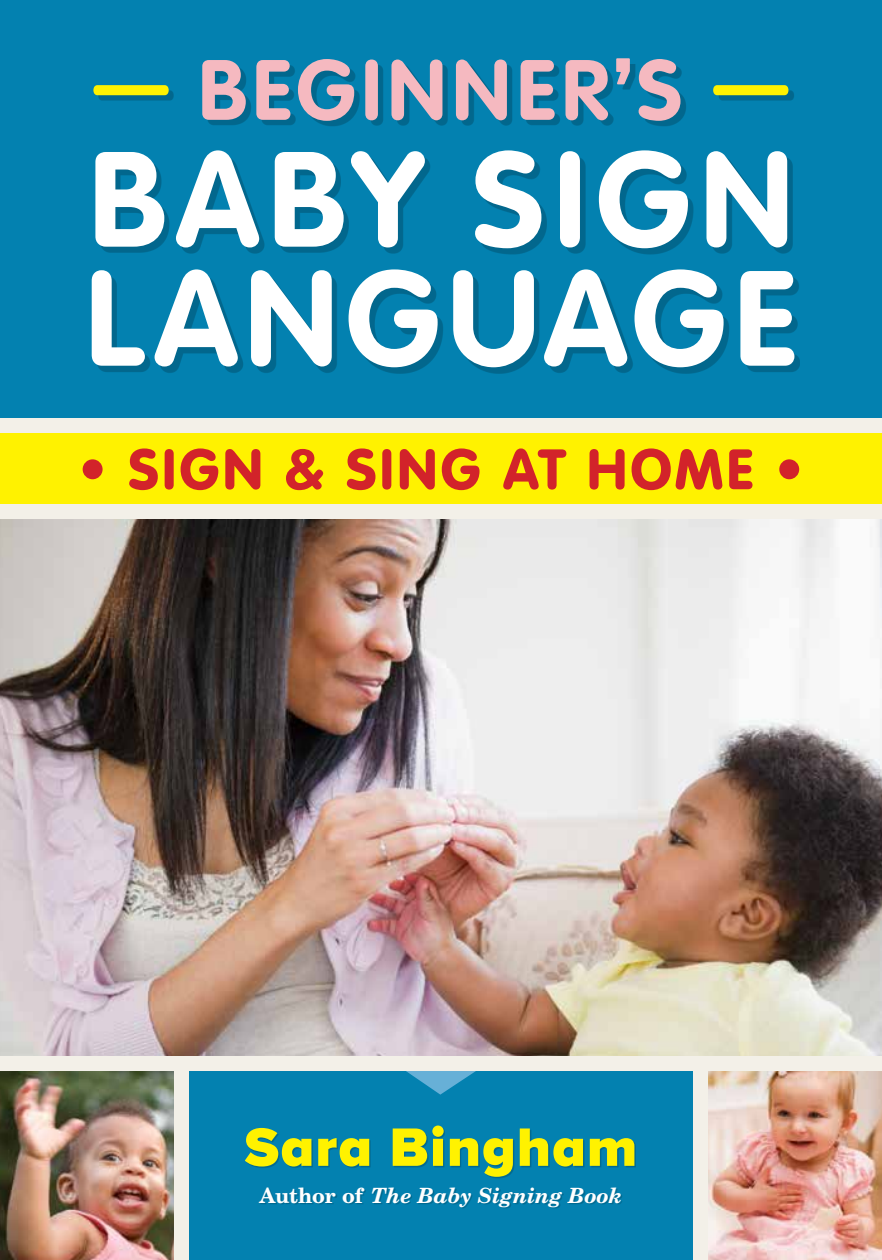
<style>
.page{position:relative;width:882px;height:1260px;background:#f3f0e8}
.page>*{position:absolute;margin:0;border:0;box-sizing:border-box;transform-origin:0 0}
.t1{font:700 133px/119px "VAG Rounded Std";letter-spacing:.07em;color:#fff}
.t2{font:700 84px "VAG Rounded Std";letter-spacing:.07em;color:#f5b9c0}
.t3{font:900 56px "VAG Rounded Std";letter-spacing:.06em;color:#d2232a}
.t4{font:900 56px "Proxima Nova A";letter-spacing:.025em;color:#fff200}
.t5{font:italic 700 21px "New Century Schlbk LT Std";color:#fff}
.s1{color:#fff200}
.s2{font-family:"Trade Gothic LT Std"}
.s3{font-style:normal}
</style>
<div class="page">
<div style="left:0;top:0;width:882px;height:417px;background:#0381b0"></div>
<div style="left:0;top:433px;width:882px;height:71px;background:#fff200"></div>
<div style="left:98px;top:64px;width:702px;height:309px;background:#000;opacity:.2"></div>
<img style="left:0;top:520px;width:882px;height:535px">
<img style="left:0;top:1071px;width:173px;height:189px">
<img style="left:709px;top:1071px;width:173px;height:189px">
<div style="left:189px;top:1071px;width:504px;height:189px;background:#0381b0"></div>
<svg style="left:406px;top:1071px;width:70px;height:24px"></svg>
<div style="left:246px;top:1127px;width:390px;height:81px;background:#000;opacity:.18"></div>
<h2 class="t2" style="left:97px;top:41px;width:688px"><span class="s1">—</span> BEGINNER<span class="s2">’</span>S <span class="s1">—</span></h2>
<h1 class="t1" style="left:86px;top:145px;width:712px">BABY SIGN<br>LANGUAGE</h1>
<h3 class="t3" style="left:79px;top:436px;width:726px">• SIGN &amp; SING AT HOME •</h3>
<h3 class="t4" style="left:245px;top:1105px;width:394px">Sara Bingham</h3>
<p class="t5" style="left:260px;top:1182px;width:364px"><span class="s3">Author of</span> The Baby Signing Book</p>
</div>
